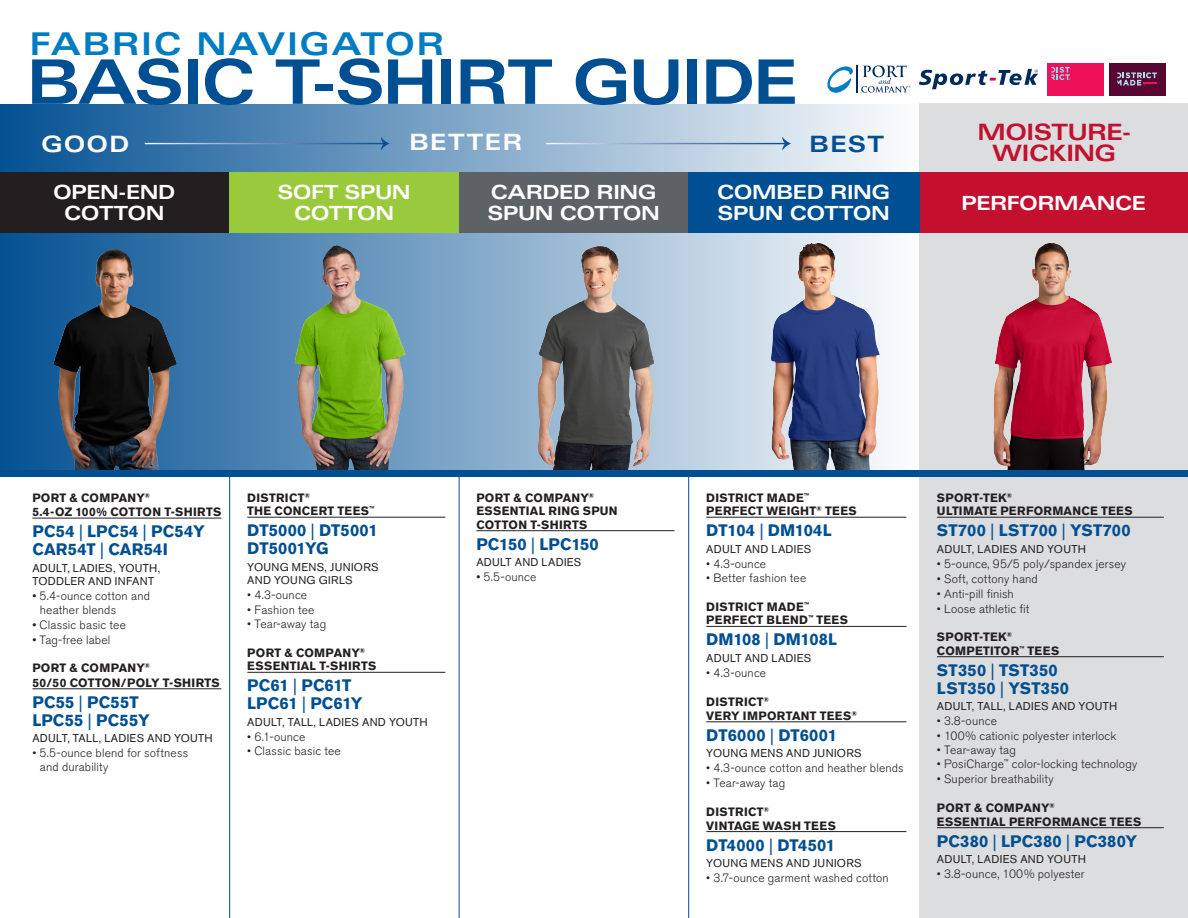
<style>
.page{position:relative;width:1188px;height:918px;background:#fff}
.page>*{position:absolute;margin:0;border:0;box-sizing:border-box;transform-origin:0 0}
.port_co_headline{font:700 expanded 61.5px "Univers";letter-spacing:-.04em;color:#004f92}
.port_co_headline-2{font:700 expanded 31.35px "Univers";letter-spacing:.04em;color:#007cc2}
.port_co_headline-3{font:700 expanded 22.5px "Univers";letter-spacing:-.03em;color:#c3102f}
.port_co_headline-4{font:700 expanded 22.5px "Univers";letter-spacing:.05em;color:#fff}
.port_co_headline-5{font:700 expanded 22.5px "Univers";color:#004f92}
.port_co_headline-6{font:700 expanded 19.5px/21px "Univers";letter-spacing:-.03em;color:#fff}
.t1{font:700 16.5px/18px "Akzidenz Grotesk BE";letter-spacing:.01em;color:#004f92}
.t2{font:300 12px/13.5px "Akzidenz Grotesk BE";letter-spacing:.015em;color:#231f20}
.t3{font:700 12px/13.5px "Akzidenz Grotesk BE";letter-spacing:.025em;color:#231f20}
.t4{font:11.25px/13.5px "Akzidenz Grotesk BE";letter-spacing:.025em;color:#231f20}
.s1{font-weight:400}
</style>
<div class="page">
<div style="left:920px;top:104px;width:268px;height:814px;background:#dcdddf"></div>
<div style="left:0;top:231px;width:920px;height:243px;background:linear-gradient(to right,#035193,#fdfdfe)"></div>
<div style="left:0;top:172px;width:229px;height:60px;background:#231f20"></div>
<div style="left:459px;top:172px;width:229px;height:60px;background:#5d6266"></div>
<div style="left:920px;top:172px;width:268px;height:60px;background:#c3102f"></div>
<div style="left:229px;top:172px;width:230px;height:60px;background:#99ca3b"></div>
<div style="left:688px;top:172px;width:232px;height:60px;background:#004f92"></div>
<img style="left:52px;top:249px;width:125px;height:221px">
<img style="left:294px;top:245px;width:112px;height:225px">
<img style="left:770px;top:243px;width:110px;height:227px">
<img style="left:993px;top:243px;width:119px;height:227px">
<hr style="left:32px;top:518px;width:189px;height:1px;background:#231f20">
<hr style="left:32px;top:688px;width:189px;height:1px;background:#231f20">
<hr style="left:247px;top:517px;width:198px;height:1px;background:#231f20">
<hr style="left:247px;top:672px;width:198px;height:1px;background:#231f20">
<hr style="left:476px;top:530px;width:198px;height:1px;background:#231f20">
<hr style="left:706px;top:517px;width:200px;height:1px;background:#231f20">
<hr style="left:706px;top:626px;width:200px;height:1px;background:#231f20">
<hr style="left:706px;top:721px;width:200px;height:1px;background:#231f20">
<hr style="left:706px;top:831px;width:200px;height:1px;background:#231f20">
<hr style="left:937px;top:517px;width:227px;height:1px;background:#231f20">
<hr style="left:937px;top:656px;width:227px;height:1px;background:#231f20">
<hr style="left:937px;top:827px;width:227px;height:1px;background:#231f20">
<img style="left:535px;top:246px;width:119px;height:224px">
<div style="left:0;top:104px;width:920px;height:68px;background:linear-gradient(to right,#045193,#fcfcfd)"></div>
<hr style="left:688px;top:471px;width:1px;height:447px;background:#004f92">
<hr style="left:459px;top:471px;width:1px;height:447px;background:#004f92">
<hr style="left:229px;top:471px;width:1px;height:447px;background:#004f92">
<div style="left:0;top:470px;width:1188px;height:7px;background:#004f92"></div>
<svg style="left:919px;top:69px;width:119px;height:20px"></svg>
<svg style="left:827px;top:65px;width:83px;height:28px"></svg>
<div style="left:1047px;top:63px;width:57px;height:32px;background:#ee1059"></div>
<svg style="left:1051px;top:67px;width:19px;height:13px"></svg>
<div style="left:1109px;top:63px;width:56px;height:32px;background:#570732"></div>
<svg style="left:1117px;top:72px;width:40px;height:14px"></svg>
<svg style="left:381px;top:137px;width:9px;height:14px"></svg>
<svg style="left:782px;top:137px;width:9px;height:14px"></svg>
<p class="port_co_headline-2" style="left:30px;top:26px;width:416px">FABRIC NAVIGATOR</p>
<p class="port_co_headline" style="left:26px;top:47px;width:774px">BASIC T-SHIRT GUIDE</p>
<p class="port_co_headline-4" style="left:41px;top:131px;width:90px">GOOD</p>
<p class="port_co_headline-4" style="left:409px;top:130px;width:115px">BETTER</p>
<p class="port_co_headline-5" style="left:809px;top:131px;width:76px">BEST</p>
<p class="port_co_headline-3" style="left:978px;top:119px;width:155px">MOISTURE-</p>
<p class="port_co_headline-3" style="left:992px;top:140px;width:125px">WICKING</p>
<p class="port_co_headline-6" style="left:53px;top:181px;width:124px;text-align:center">OPEN-END<br>COTTON</p>
<p class="port_co_headline-6" style="left:278px;top:181px;width:135px;text-align:center">SOFT SPUN<br>COTTON</p>
<p class="port_co_headline-6" style="left:961px;top:192px;width:187px">PERFORMANCE</p>
<p class="port_co_headline-6" style="left:717px;top:181px;width:175px">COMBED RING<br>SPUN COTTON</p>
<p class="port_co_headline-6" style="left:488px;top:182px;width:174px">CARDED RING<br>SPUN COTTON</p>
<p class="t3" style="left:32px;top:490px;width:190px;line-height:14.4px">PORT &amp; COMPANY<sup>®<br></sup>5.4-OZ 100% COTTON T-SHIRTS</p>
<p class="t1" style="left:32px;top:523px;width:174px">PC54 <span class="s1">|</span> LPC54 <span class="s1">|</span> PC54Y</p>
<p class="t1" style="left:32px;top:541px;width:137px">CAR54T <span class="s1">|</span> CAR54I</p>
<p class="t4" style="left:32px;top:561px;width:130px">ADULT, LADIES, YOUTH,<br>TODDLER AND INFANT</p>
<p class="t2" style="left:40px;top:589px;width:112px;text-indent:-8px"><span class="s1">•</span> 5.4-ounce cotton and heather blends</p>
<p class="t2" style="left:32px;top:618px;width:95px"><span class="s1">•</span> Classic basic tee</p>
<p class="t2" style="left:32px;top:633px;width:79px"><span class="s1">•</span> Tag-free label</p>
<p class="t3" style="left:32px;top:661px;width:189px;line-height:14.4px">PORT &amp; COMPANY<sup>®<br></sup>50/50 COTTON/POLY T-SHIRTS</p>
<p class="t1" style="left:32px;top:693px;width:119px">PC55 <span class="s1">|</span> PC55T<br>LPC55 <span class="s1">|</span> PC55Y</p>
<p class="t4" style="left:32px;top:732px;width:182px">ADULT, TALL, LADIES AND YOUTH</p>
<p class="t2" style="left:40px;top:747px;width:150px;text-indent:-8px">• 5.5-ounce blend for softness and durability</p>
<p class="t3" style="left:247px;top:491px;width:128px">DISTRICT<sup>®<br></sup>THE CONCERT TEES<sup>™</sup></p>
<p class="t1" style="left:247px;top:522px;width:132px">DT5000 <span class="s1">|</span> DT5001</p>
<p class="t1" style="left:247px;top:540px;width:83px">DT5001YG</p>
<p class="t4" style="left:247px;top:560px;width:133px">YOUNG MENS, JUNIORS<br>AND YOUNG GIRLS</p>
<p class="t2" style="left:247px;top:589px;width:61px">• 4.3-ounce</p>
<p class="t2" style="left:247px;top:603px;width:69px">• Fashion tee</p>
<p class="t2" style="left:247px;top:617px;width:80px">• Tear-away tag</p>
<p class="t3" style="left:247px;top:646px;width:131px">PORT &amp; COMPANY<sup>®<br></sup>ESSENTIAL T-SHIRTS</p>
<p class="t1" style="left:247px;top:677px;width:106px">PC61 <span class="s1">|</span> PC61T</p>
<p class="t1" style="left:247px;top:695px;width:117px">LPC61 <span class="s1">|</span> PC61Y</p>
<p class="t4" style="left:247px;top:715px;width:182px">ADULT, TALL, LADIES AND YOUTH</p>
<p class="t2" style="left:247px;top:730px;width:60px">• 6.1-ounce</p>
<p class="t2" style="left:247px;top:745px;width:95px">• Classic basic tee</p>
<p class="t3" style="left:476px;top:491px;width:143px">PORT &amp; COMPANY<sup>®<br></sup>ESSENTIAL RING SPUN<br>COTTON T-SHIRTS</p>
<p class="t1" style="left:476px;top:535px;width:124px">PC150 <span class="s1">|</span> LPC150</p>
<p class="t4" style="left:476px;top:556px;width:107px">ADULT AND LADIES</p>
<p class="t2" style="left:476px;top:571px;width:62px"><span class="s1">•</span> 5.5-ounce</p>
<p class="t3" style="left:706px;top:491px;width:152px">DISTRICT MADE<sup>™<br></sup>PERFECT WEIGHT<sup>®</sup> TEES</p>
<p class="t1" style="left:706px;top:522px;width:127px">DT104 <span class="s1">|</span> DM104L</p>
<p class="t4" style="left:706px;top:542px;width:107px">ADULT AND LADIES</p>
<p class="t2" style="left:706px;top:557px;width:61px">• 4.3-ounce</p>
<p class="t2" style="left:706px;top:571px;width:101px">• Better fashion tee</p>
<p class="t3" style="left:706px;top:600px;width:143px">DISTRICT MADE<sup>™<br></sup>PERFECT BLEND<sup>™</sup> TEES</p>
<p class="t1" style="left:706px;top:631px;width:132px">DM108 <span class="s1">|</span> DM108L</p>
<p class="t4" style="left:706px;top:651px;width:107px">ADULT AND LADIES</p>
<p class="t2" style="left:706px;top:666px;width:61px">• 4.3-ounce</p>
<p class="t3" style="left:706px;top:695px;width:153px">DISTRICT<sup>®<br></sup>VERY IMPORTANT TEES<sup>®</sup></p>
<p class="t1" style="left:706px;top:726px;width:132px">DT6000 <span class="s1">|</span> DT6001</p>
<p class="t4" style="left:706px;top:747px;width:157px">YOUNG MENS AND JUNIORS</p>
<p class="t2" style="left:706px;top:762px;width:199px">• 4.3-ounce cotton and heather blends</p>
<p class="t2" style="left:706px;top:777px;width:80px">• Tear-away tag</p>
<p class="t3" style="left:706px;top:805px;width:131px">DISTRICT<sup>®<br></sup>VINTAGE WASH TEES</p>
<p class="t1" style="left:706px;top:836px;width:130px">DT4000 <span class="s1">|</span> DT4501</p>
<p class="t4" style="left:706px;top:856px;width:157px">YOUNG MENS AND JUNIORS</p>
<p class="t2" style="left:706px;top:871px;width:184px">• 3.7-ounce garment washed cotton</p>
<p class="t3" style="left:937px;top:491px;width:197px">SPORT-TEK<sup>®<br></sup>ULTIMATE PERFORMANCE TEES</p>
<p class="t1" style="left:937px;top:522px;width:195px">ST700 <span class="s1">|</span> LST700 <span class="s1">|</span> YST700</p>
<p class="t4" style="left:937px;top:542px;width:151px">ADULT, LADIES AND YOUTH</p>
<p class="t2" style="left:937px;top:557px;width:191px">• 5-ounce, 95/5 poly/spandex jersey</p>
<p class="t2" style="left:937px;top:572px;width:102px">• Soft, cottony hand</p>
<p class="t2" style="left:937px;top:587px;width:78px">• Anti-pill finish</p>
<p class="t2" style="left:937px;top:602px;width:94px">• Loose athletic fit</p>
<p class="t3" style="left:937px;top:630px;width:124px">SPORT-TEK<sup>®<br></sup>COMPETITOR<sup>™</sup> TEES</p>
<p class="t1" style="left:937px;top:661px;width:134px">ST350 <span class="s1">|</span> TST350<br>LST350 <span class="s1">|</span> YST350</p>
<p class="t4" style="left:937px;top:700px;width:182px">ADULT, TALL, LADIES AND YOUTH</p>
<p class="t2" style="left:937px;top:715px;width:62px">• 3.8-ounce</p>
<p class="t2" style="left:937px;top:729px;width:181px">• 100% cationic polyester interlock</p>
<p class="t2" style="left:937px;top:743px;width:80px">• Tear-away tag</p>
<p class="t2" style="left:937px;top:758px;width:202px">• PosiCharge<sup>™</sup> color-locking technology</p>
<p class="t2" style="left:937px;top:773px;width:118px">• Superior breathability</p>
<p class="t3" style="left:937px;top:801px;width:206px">PORT &amp; COMPANY<sup>®<br></sup>ESSENTIAL PERFORMANCE TEES</p>
<p class="t1" style="left:937px;top:832px;width:202px">PC380 <span class="s1">|</span> LPC380 <span class="s1">|</span> PC380Y</p>
<p class="t4" style="left:937px;top:853px;width:151px">ADULT, LADIES AND YOUTH</p>
<p class="t2" style="left:937px;top:868px;width:149px">• 3.8-ounce, 100% polyester</p>
</div>
